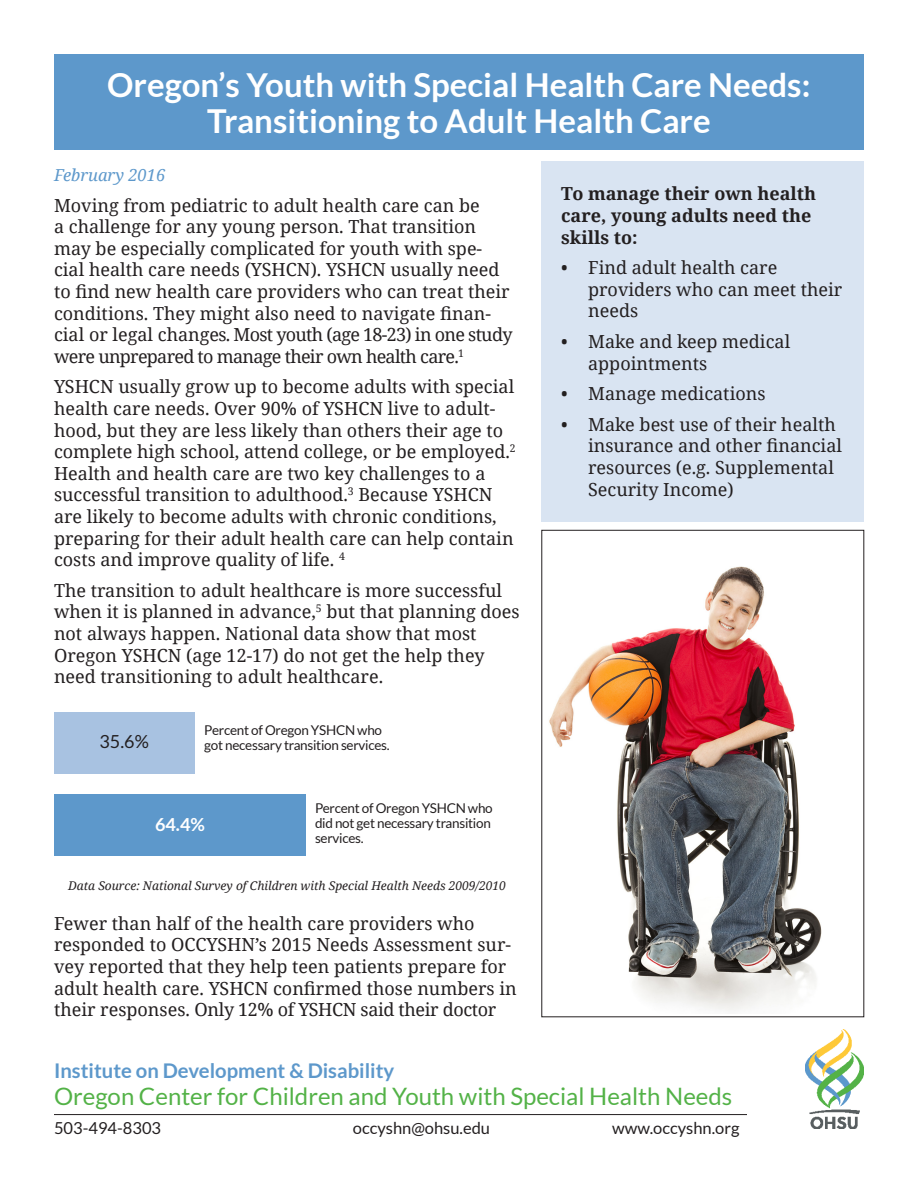
<style>
.page{position:relative;width:918px;height:1188px;background:#fff}
.page>*{position:absolute;margin:0;border:0;box-sizing:border-box;transform-origin:0 0}
.Brief_Headlines{font:700 33px "Lato";color:#fff}
.t1{font:24px "Lato";color:#53b247}
.t2{font:700 20.25px "Lato";color:#5d98cb}
.body_text{font:18px/21.6px "Noto Serif";color:#231f20}
.Paragraph_Style_1{font:700 18px/21.6px "Noto Serif";color:#231f20}
.body_text-2{font:18px "Lato";color:#231f20}
.body_text-3{font:700 18px "Lato";color:#fff}
.t3{font:16.5px "Lato";color:#231f20}
.body_text-4{font:italic 16.5px "Noto Serif";color:#5d98cb}
.body_text-5{font:13.5px/15px "Lato";letter-spacing:-.02em;color:#231f20}
.body_text-6{font:italic 12px "Noto Serif";color:#231f20}
</style>
<div class="page">
<div style="left:54px;top:54px;width:810px;height:96px;background:#5d98cb"></div>
<div style="left:542px;top:162px;width:322px;height:360px;background:#d9e4f2"></div>
<img style="left:805px;top:1030px;width:59px;height:99px">
<hr style="left:54px;top:1114px;width:693px;height:1px;background:#231f20">
<img style="left:549px;top:566px;width:273px;height:445px">
<div style="left:54px;top:712px;width:140px;height:62px;background:#a8c2e1"></div>
<div style="left:54px;top:795px;width:252px;height:61px;background:#5d98cb"></div>
<p class="Brief_Headlines" style="left:107px;top:66px;width:705px">Oregon’s Youth with Special Health Care Needs:</p>
<p class="Brief_Headlines" style="left:207px;top:102px;width:505px">Transitioning to Adult Health Care</p>
<p class="body_text-4" style="left:54px;top:164px;width:113px">February 2016</p>
<p class="body_text" style="left:54px;top:194px;width:460px">Moving from pediatric to adult health care can be<br>a challenge for any young person. That transition may be especially complicated for youth with spe&shy;cial health care needs (YSHCN). YSHCN usually need to find new health care providers who can treat their conditions. They might also need to navigate finan&shy;cial or legal changes. Most youth (age 18-23) in one study were unprepared to manage their own health care.<sup>1</sup></p>
<p class="body_text" style="left:54px;top:375px;width:463px">YSHCN usually grow up to become adults with special health care needs. Over 90% of YSHCN live to adult&shy;hood, but they are less likely than others their age to complete high school, attend college, or be employed.<sup>2<br></sup>Health and health care are two key challenges to a successful transition to adulthood.<sup>3</sup> Because YSHCN are likely to become adults with chronic conditions, preparing for their adult health care can help contain costs and improve quality of life. <sup>4</sup></p>
<p class="body_text" style="left:54px;top:579px;width:467px">The transition to adult healthcare is more successful when it is planned in advance,<sup>5</sup> but that planning does not always happen. National data show that most Oregon YSHCN (age 12-17) do not get the help they need transitioning to adult healthcare.</p>
<p class="body_text-2" style="left:100px;top:732px;width:51px">35.6%</p>
<p class="body_text-5" style="left:204px;top:722px;width:187px;line-height:15.6px">Percent of Oregon YSHCN who got necessary transition services.</p>
<p class="body_text-3" style="left:155px;top:814px;width:51px">64.4%</p>
<p class="body_text-5" style="left:315px;top:800px;width:179px">Percent of Oregon YSHCN who did not get necessary transition services.</p>
<p class="body_text-6" style="left:68px;top:877px;width:439px">Data Source: National Survey of Children with Special Health Needs 2009/2010</p>
<p class="body_text" style="left:54px;top:912px;width:464px">Fewer than half of the health care providers who responded to OCCYSHN’s 2015 Needs Assessment sur&shy;vey reported that they help teen patients prepare for adult health care. YSHCN confirmed those numbers in their responses. Only 12% of YSHCN said their doctor</p>
<p class="Paragraph_Style_1" style="left:561px;top:183px;width:257px">To manage their own health care, young adults need the skills to:</p>
<p class="body_text" style="left:588px;top:256px;width:256px;text-indent:-27px">• Find adult health care providers who can meet their needs</p>
<p class="body_text" style="left:588px;top:330px;width:204px;text-indent:-27px">• Make and keep medical appointments</p>
<p class="body_text" style="left:561px;top:382px;width:206px">• Manage medications</p>
<p class="body_text" style="left:588px;top:413px;width:255px;text-indent:-27px">• Make best use of their health insurance and other financial resources (e.g. Supplemental<br>Security Income)</p>
<p class="t2" style="left:54px;top:1059px;width:342px">Institute on Development &amp; Disability</p>
<p class="t1" style="left:54px;top:1083px;width:680px">Oregon Center for Children and Youth with Special Health Needs</p>
<p class="t3" style="left:54px;top:1119px;width:109px">503-494-8303</p>
<p class="t3" style="left:353px;top:1119px;width:139px">occyshn@ohsu.edu</p>
<p class="t3" style="left:612px;top:1119px;width:129px">www.occyshn.org</p>
</div>
